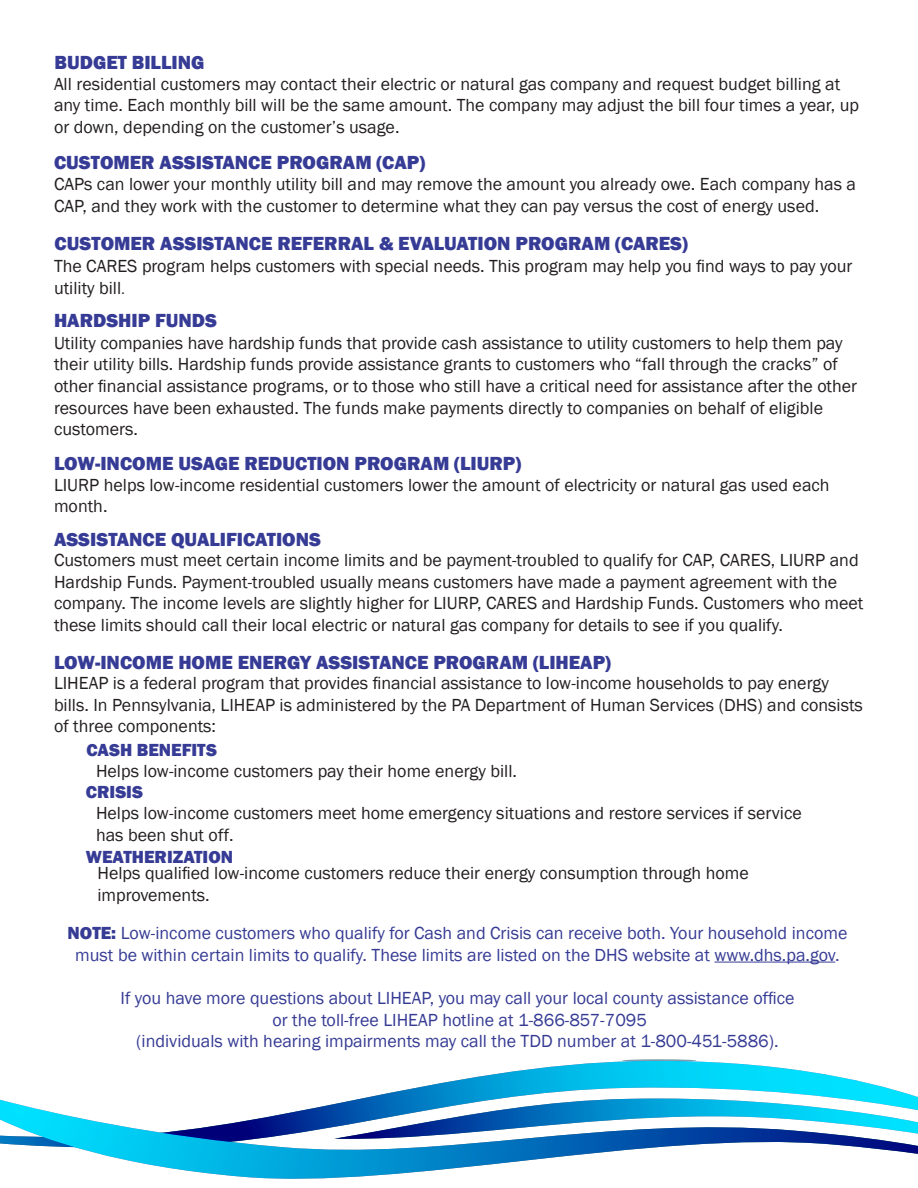
<style>
.page{position:relative;width:918px;height:1188px;background:#fff}
.page>*{position:absolute;margin:0;border:0;box-sizing:border-box;transform-origin:0 0}
.t1{font:800 19.5px "Franklin Gothic";color:#363b95}
.t2{font:18px/21.6px "Franklin Gothic";color:#231f20}
.t3{font:18px/21.6px "Franklin Gothic";color:#363b94;text-align:center}
.t4{font:800 18px "Franklin Gothic";color:#363b95}
.s1{font-family:"Garamond"}
.s2{font-weight:800}
</style>
<div class="page">
<hr style="left:714px;top:962px;width:121px;height:1px;background:#363b94">
<svg style="left:359px;top:1061px;width:559px;height:38px"></svg>
<svg style="left:0;top:1099px;width:918px;height:80px"></svg>
<p class="t1" style="left:55px;top:50px;width:151px">BUDGET BILLING</p>
<p class="t2" style="left:54px;top:73px;width:807px">All residential customers may contact their electric or natural gas company and request budget billing at any time. Each monthly bill will be the same amount. The company may adjust the bill four times a year, up or down, depending on the customer’s usage.</p>
<p class="t1" style="left:54px;top:150px;width:373px">CUSTOMER ASSISTANCE PROGRAM (CAP)</p>
<p class="t2" style="left:54px;top:174px;width:804px">CAPs can lower your monthly utility bill and may remove the amount you already owe. Each company has a<br>CAP, and they work with the customer to determine what they can pay versus the cost of energy used.</p>
<p class="t1" style="left:55px;top:231px;width:635px">CUSTOMER ASSISTANCE REFERRAL &amp; EVALUATION PROGRAM (CARES)</p>
<p class="t2" style="left:54px;top:256px;width:800px">The CARES program helps customers with special needs. This program may help you find ways to pay your utility bill<span class="s1">.</span></p>
<p class="t1" style="left:54px;top:308px;width:165px">HARDSHIP FUNDS</p>
<p class="t2" style="left:54px;top:332px;width:805px">Utility companies have hardship funds that provide cash assistance to utility customers to help them pay their utility bills. Hardship funds provide assistance grants to customers who “fall through the cracks” of other financial assistance programs, or to those who still have a critical need for assistance after the other resources have been exhausted. The funds make payments directly to companies on behalf of eligible customers.</p>
<p class="t1" style="left:54px;top:451px;width:469px">LOW-INCOME USAGE REDUCTION PROGRAM (LIURP)</p>
<p class="t2" style="left:54px;top:474px;width:777px">LIURP helps low-income residential customers lower the amount of electricity or natural gas used each month.</p>
<p class="t1" style="left:54px;top:527px;width:268px">ASSISTANCE QUALIFICATIONS</p>
<p class="t2" style="left:54px;top:550px;width:811px">Customers must meet certain income limits and be payment-troubled to qualify for CAP, CARES, LIURP and Hardship Funds. Payment-troubled usually means customers have made a payment agreement with the company. The income levels are slightly higher for LIURP, CARES and Hardship Funds. Customers who meet these limits should call their local electric or natural gas company for details to see if you qualify.</p>
<p class="t1" style="left:54px;top:649px;width:558px">LOW-INCOME HOME ENERGY ASSISTANCE PROGRAM (LIHEAP)</p>
<p class="t2" style="left:54px;top:673px;width:810px">LIHEAP is a federal program that provides financial assistance to low-income households to pay energy bills. In Pennsylvania, LIHEAP is administered by the PA Department of Human Services (DHS) and consists of three components:</p>
<p class="t2" style="left:96px;top:760px;width:423px">Helps low-income customers pay their home energy bill.</p>
<p class="t2" style="left:96px;top:803px;width:707px">Helps low-income customers meet home emergency situations and restore services if service has been shut off.</p>
<p class="t2" style="left:98px;top:863px;width:653px">Helps qualified low-income customers reduce their energy consumption through home improvements.</p>
<p class="t4" style="left:87px;top:739px;width:132px">CASH BENEFITS</p>
<p class="t4" style="left:86px;top:781px;width:59px">CRISIS</p>
<p class="t4" style="left:86px;top:845px;width:149px">WEATHERIZATION</p>
<p class="t3" style="left:68px;top:923px;width:781px"><span class="s2">NOTE:</span> Low-income customers who qualify for Cash and Crisis can receive both. Your household income must be within certain limits to qualify. These limits are listed on the DHS website at www.dhs.pa.gov.</p>
<p class="t3" style="left:121px;top:988px;width:676px">If you have more questions about LIHEAP, you may call your local county assistance office</p>
<p class="t3" style="left:136px;top:1009px;width:644px">or the toll-free LIHEAP hotline at 1-866-857-7095<br>(individuals with hearing impairments may call the TDD number at 1-800-451-5886).</p>
</div>
